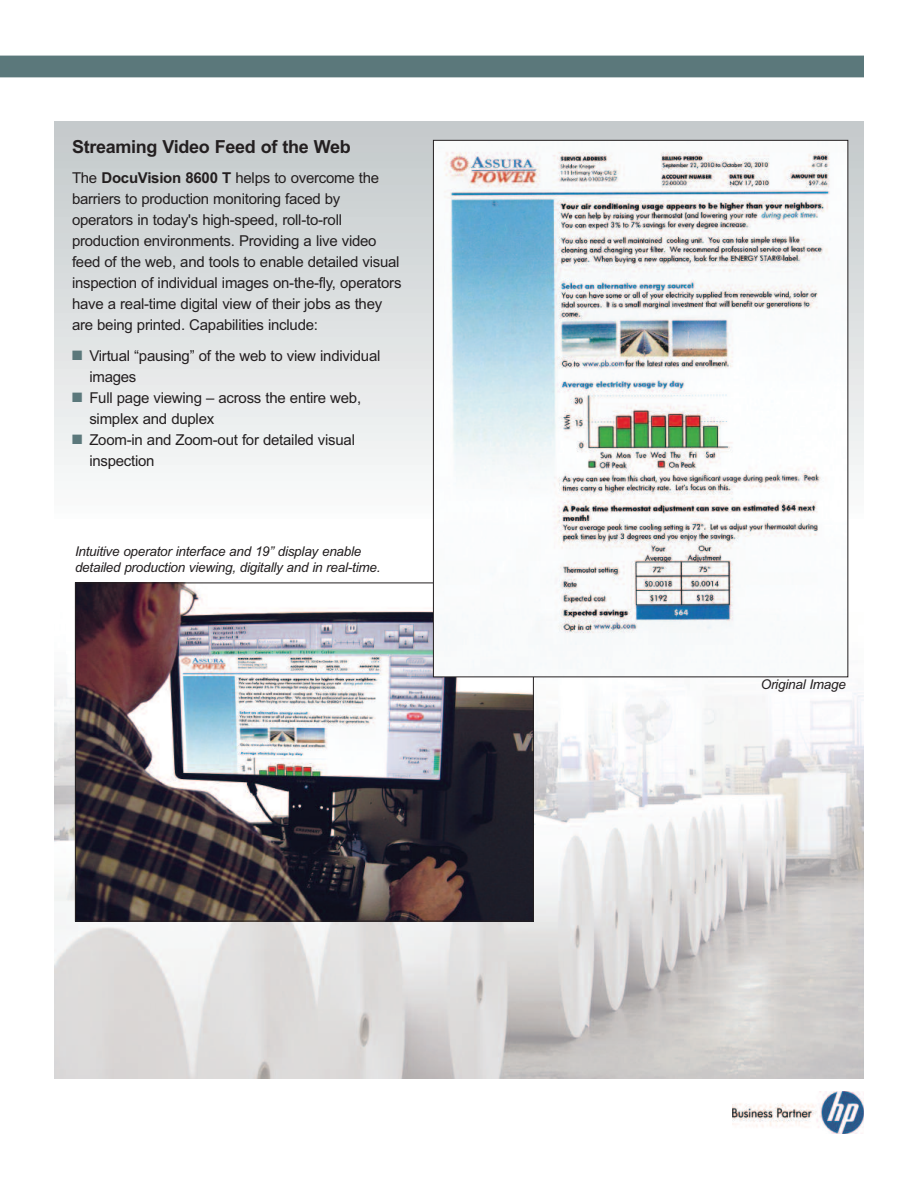
<style>
.page{position:relative;width:918px;height:1188px;background:#fff}
.page>*{position:absolute;margin:0;border:0;box-sizing:border-box;transform-origin:0 0}
.t1{font:700 18px "Arial";letter-spacing:-.015em;color:#231f20}
.t2{font:15px/21px "Arial";letter-spacing:-.015em;color:#231f20}
.t3{font:italic 13.5px/16.2px "Arial";letter-spacing:-.015em;color:#231f20}
.s1{font-weight:700}
.s2{color:#5b787b}
</style>
<div class="page">
<div style="left:54px;top:503px;width:810px;height:12px;background:#fafbfb"></div>
<div style="left:54px;top:494px;width:810px;height:13px;background:#f9f9f9"></div>
<div style="left:54px;top:486px;width:810px;height:13px;background:#f8f9f9"></div>
<div style="left:54px;top:478px;width:810px;height:13px;background:#f6f8f8"></div>
<div style="left:54px;top:470px;width:810px;height:13px;background:#f5f7f7"></div>
<div style="left:54px;top:462px;width:810px;height:13px;background:#f4f6f6"></div>
<div style="left:54px;top:454px;width:810px;height:13px;background:#f2f4f4"></div>
<div style="left:54px;top:446px;width:810px;height:13px;background:#f1f3f3"></div>
<div style="left:54px;top:438px;width:810px;height:13px;background:#f0f2f2"></div>
<div style="left:54px;top:430px;width:810px;height:13px;background:#eef1f1"></div>
<div style="left:54px;top:422px;width:810px;height:13px;background:#edf0f0"></div>
<div style="left:54px;top:414px;width:810px;height:13px;background:#ecefef"></div>
<div style="left:54px;top:406px;width:810px;height:13px;background:#eaedee"></div>
<div style="left:54px;top:398px;width:810px;height:13px;background:#ebeced"></div>
<div style="left:54px;top:390px;width:810px;height:13px;background:#eaebec"></div>
<div style="left:54px;top:382px;width:810px;height:13px;background:#e9ebeb"></div>
<div style="left:54px;top:374px;width:810px;height:13px;background:#e8e9ea"></div>
<div style="left:54px;top:366px;width:810px;height:13px;background:#e7e9e9"></div>
<div style="left:54px;top:358px;width:810px;height:13px;background:#e5e7e7"></div>
<div style="left:54px;top:350px;width:810px;height:13px;background:#e4e5e6"></div>
<div style="left:54px;top:342px;width:810px;height:13px;background:#e2e5e5"></div>
<div style="left:54px;top:334px;width:810px;height:13px;background:#e1e5e5"></div>
<div style="left:54px;top:326px;width:810px;height:13px;background:#e0e3e4"></div>
<div style="left:54px;top:318px;width:810px;height:12px;background:#dfe2e3"></div>
<div style="left:54px;top:310px;width:810px;height:12px;background:#dee1e2"></div>
<div style="left:54px;top:302px;width:810px;height:12px;background:#dcdfe0"></div>
<div style="left:54px;top:294px;width:810px;height:12px;background:#dbdfdf"></div>
<div style="left:54px;top:286px;width:810px;height:12px;background:#dadedf"></div>
<div style="left:54px;top:278px;width:810px;height:12px;background:#d9dcde"></div>
<div style="left:54px;top:270px;width:810px;height:12px;background:#d8dcdd"></div>
<div style="left:54px;top:262px;width:810px;height:12px;background:#d7dbdc"></div>
<div style="left:54px;top:254px;width:810px;height:12px;background:#d5dadb"></div>
<div style="left:54px;top:246px;width:810px;height:12px;background:#d4d9da"></div>
<div style="left:54px;top:238px;width:810px;height:12px;background:#d3d7d9"></div>
<div style="left:54px;top:230px;width:810px;height:12px;background:#d2d7d8"></div>
<div style="left:54px;top:222px;width:810px;height:12px;background:#d2d6d7"></div>
<div style="left:54px;top:214px;width:810px;height:12px;background:#d1d6d7"></div>
<div style="left:54px;top:206px;width:810px;height:12px;background:#cfd4d5"></div>
<div style="left:54px;top:198px;width:810px;height:12px;background:#ced3d4"></div>
<div style="left:54px;top:190px;width:810px;height:12px;background:#cdd2d3"></div>
<div style="left:54px;top:182px;width:810px;height:12px;background:#ccd1d3"></div>
<div style="left:54px;top:174px;width:810px;height:12px;background:#cbd0d1"></div>
<div style="left:54px;top:166px;width:810px;height:12px;background:#cad0d1"></div>
<div style="left:54px;top:158px;width:810px;height:12px;background:#c8cecf"></div>
<div style="left:54px;top:150px;width:810px;height:12px;background:#c7cdce"></div>
<div style="left:54px;top:142px;width:810px;height:12px;background:#c8ccce"></div>
<svg style="left:54px;top:134px;width:810px;height:12px;fill:#c7cbcd"></svg>
<div style="left:54px;top:126px;width:810px;height:12px;background:#c6cacc"></div>
<div style="left:54px;top:122px;width:810px;height:8px;background:#c5cacc"></div>
<img style="left:54px;top:529px;width:810px;height:550px">
<div style="left:0;top:55px;width:864px;height:23px;background:#bdc9ca"></div>
<div style="left:0;top:56px;width:864px;height:21px;background:#5b787b"></div>
<img style="left:77px;top:585px;width:455px;height:334px">
<img style="left:435px;top:142px;width:411px;height:533px">
<img style="left:733px;top:1091px;width:131px;height:42px">
<p class="t1" style="left:72px;top:136px;width:280px">Streaming Video Feed of the Web</p>
<p class="t2" style="left:72px;top:168px;width:331px">The <span class="s1">DocuVision 8600 T</span> helps to overcome the barriers to production monitoring faced by operators in today's high-speed, roll-to-roll production environments. Providing a live video feed of the web, and tools to enable detailed visual inspection of individual images on-the-fly, operators have a real-time digital view of their jobs as they are being printed. Capabilities include:</p>
<p class="t2" style="left:89px;top:345px;width:293px;text-indent:-17px"><span class="s2">■</span> Virtual “pausing” of the web to view individual images</p>
<p class="t2" style="left:89px;top:387px;width:273px;text-indent:-17px"><span class="s2">■</span> Full page viewing – across the entire web, simplex and duplex</p>
<p class="t2" style="left:89px;top:429px;width:267px;text-indent:-17px"><span class="s2">■</span> Zoom-in and Zoom-out for detailed visual inspection</p>
<p class="t3" style="left:75px;top:543px;width:307px">Intuitive operator interface and 19” display enable detailed production viewing, digitally and in real-time.</p>
<p class="t3" style="left:761px;top:676px;width:87px">Original Image</p>
</div>
